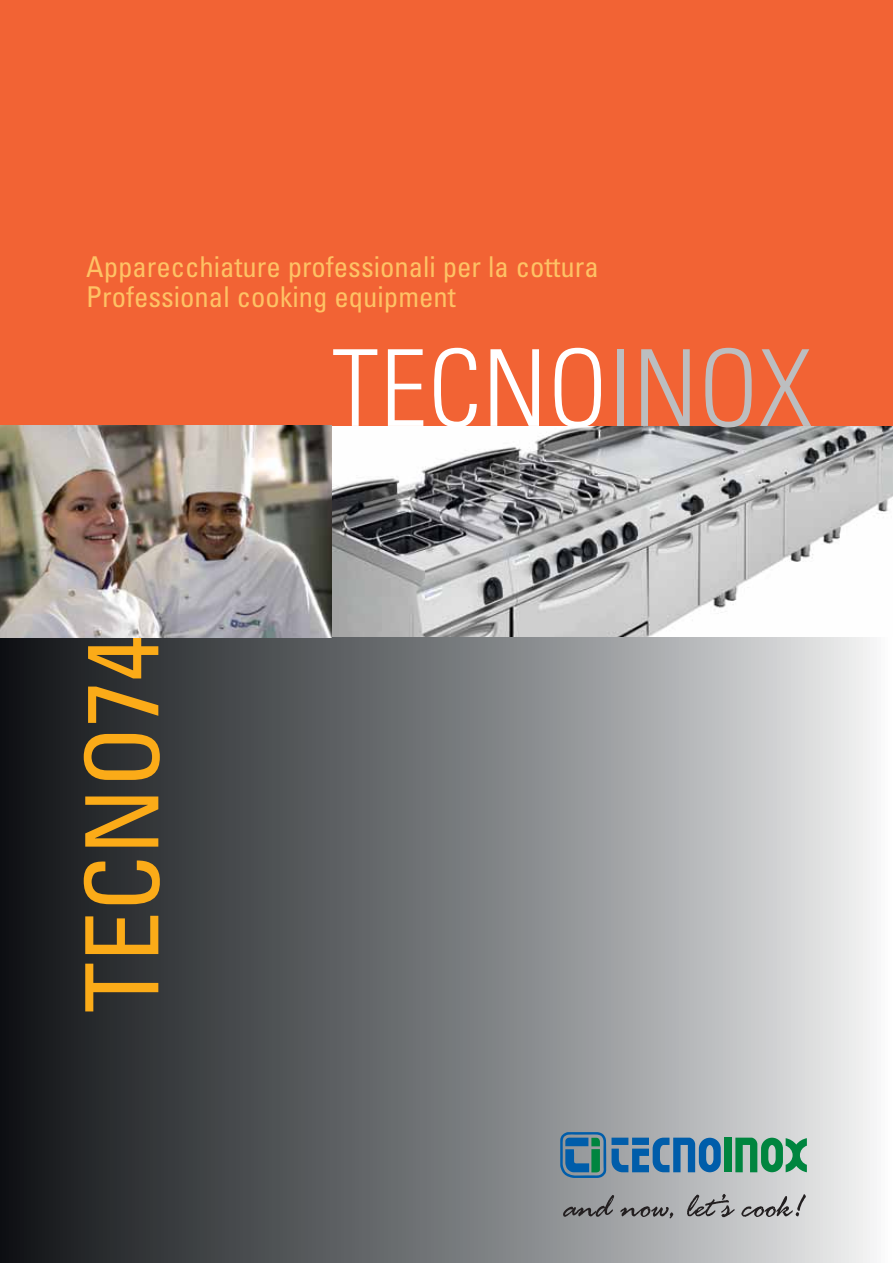
<style>
.page{position:relative;width:893px;height:1263px;background:#fff}
.page>*{position:absolute;margin:0;border:0;box-sizing:border-box;transform-origin:0 0}
.t1{font:300 condensed 106.2px "Univers LT Std";letter-spacing:.01em;color:#fff}
.t2{font:condensed 101.25px "Univers LT Std";color:#fbab18}
.t3{font:condensed 28.65px/30px "Univers LT Std";color:#fec265}
.s1{color:#bcbec0}
</style>
<div class="page">
<img style="left:0;top:425px;width:893px;height:213px">
<div style="left:0;top:638px;width:893px;height:625px;background:linear-gradient(to right,#0a0d11,#ecedee)"></div>
<div style="left:0;top:0;width:893px;height:425px;background:#f26334"></div>
<div style="left:724px;top:1138px;width:8px;height:34px;background:#00853f"></div>
<svg style="left:735px;top:1138px;width:72px;height:34px;background:#50a277"></svg>
<svg style="left:560px;top:1132px;width:161px;height:46px;background:#5b88a7"></svg>
<svg style="left:563px;top:1195px;width:51px;height:22px"></svg>
<svg style="left:620px;top:1206px;width:53px;height:12px"></svg>
<svg style="left:687px;top:1194px;width:48px;height:23px"></svg>
<svg style="left:741px;top:1194px;width:65px;height:23px"></svg>
<p class="t3" style="left:86px;top:252px;width:514px">Apparecchiature professionali per la cottura<br>Professional cooking equipment</p>
<h2 class="t2" style="left:58px;top:1013px;width:378px;rotate:-90deg">TECNO74</h2>
<h1 class="t1" style="left:332px;top:325px;width:482px">TECNO<span class="s1">INOX</span></h1>
</div>
